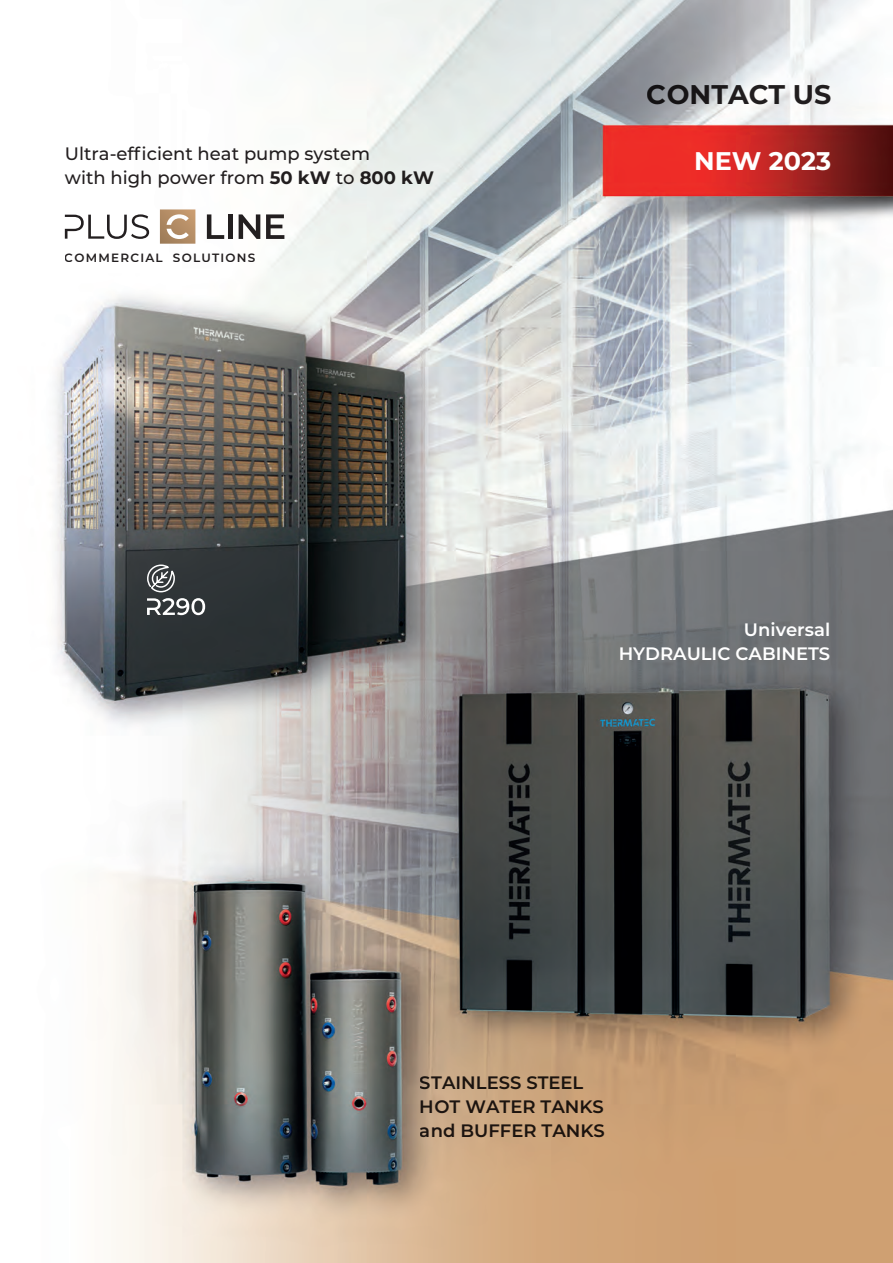
<style>
.page{position:relative;width:893px;height:1263px;background:#fff}
.page>*{position:absolute;margin:0;border:0;box-sizing:border-box;transform-origin:0 0}
.t1{font:700 27px "Montserrat";color:#231f20}
.Header_1{font:700 25.5px "Montserrat";color:#fff}
.t2{font:500 18px/24px "Montserrat";color:#231f20}
.t3{font:600 18px/24px "Montserrat";color:#231f20}
.Header_2{font:600 18px "Montserrat";color:#fff}
.t4{font:600 12px "Montserrat";letter-spacing:.1em;color:#231f20}
.s1{font-weight:700}
</style>
<div class="page">
<img style="left:55px;top:0;width:838px;height:1263px">
<svg style="left:65px;top:214px;width:84px;height:25px"></svg>
<svg style="left:207px;top:214px;width:17px;height:25px"></svg>
<div style="left:228px;top:214px;width:5px;height:25px;background:#231f20"></div>
<svg style="left:239px;top:214px;width:21px;height:25px"></svg>
<svg style="left:266px;top:214px;width:18px;height:25px"></svg>
<svg style="left:160px;top:209px;width:35px;height:35px"></svg>
<svg style="left:146px;top:564px;width:59px;height:51px;background:#5c6063"></svg>
<p class="t2" style="left:65px;top:141px;width:371px">Ultra-efficient heat pump system<br>with high power from <span class="s1">50 kW</span> to <span class="s1">800 kW</span></p>
<p class="t4" style="left:65px;top:249px;width:192px">COMMERCIAL SOLUTIONS</p>
<h1 class="t1" style="left:647px;top:75px;width:186px">CONTACT US</h1>
<p class="Header_1" style="left:694px;top:143px;width:139px">NEW 2023</p>
<p class="Header_2" style="left:744px;top:617px;width:88px">Universal</p>
<p class="Header_2" style="left:619px;top:641px;width:213px">HYDRAULIC CABINETS</p>
<p class="t3" style="left:420px;top:1070px;width:186px">STAINLESS STEEL<br>HOT WATER TANKS and BUFFER TANKS</p>
</div>
